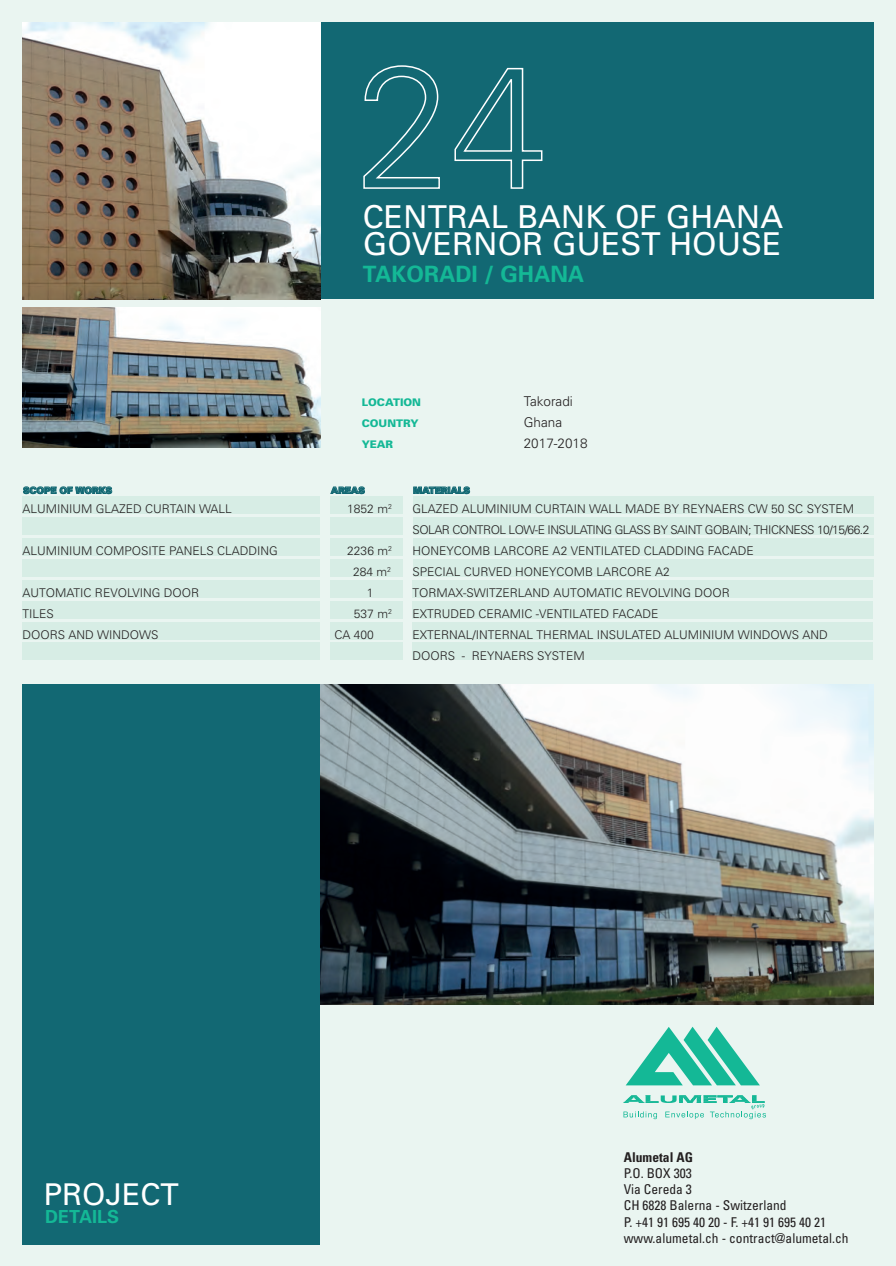
<style>
.page{position:relative;width:896px;height:1266px;background:#fff}
.page>*{position:absolute;margin:0;border:0;box-sizing:border-box;transform-origin:0 0}
.t1{font:31.5px/27px "Univers";color:#fff}
.t2{font:30px "Univers";color:#fff}
.t3{font:700 22.5px "Univers";color:#14b896}
.t4{font:700 18px "Univers";color:#14b896}
.t5{font:condensed 13.5px/16.2px "Univers";color:#231f20}
.t6{font:300 13.5px "Univers";color:#231f20}
.t7{font:700 condensed 13.5px "Univers";color:#231f20}
.t8{font:300 12px/21px "Univers";color:#231f20}
.t9{font:900 10.5px "Univers";color:#14b896}
.t10{font:900 9px "Univers";color:#126873}
</style>
<div class="page">
<div style="left:0;top:0;width:895px;height:1265px;background:#eaf5f1"></div>
<div style="left:23px;top:684px;width:297px;height:560px;background:#126873"></div>
<div style="left:320px;top:23px;width:553px;height:276px;background:#126873"></div>
<svg style="left:363px;top:65px;width:77px;height:124px"></svg>
<svg style="left:454px;top:67px;width:89px;height:122px"></svg>
<div style="left:23px;top:496px;width:297px;height:17px;background:#d7ede5"></div>
<div style="left:330px;top:496px;width:73px;height:17px;background:#d7ede5"></div>
<div style="left:412px;top:496px;width:461px;height:17px;background:#d7ede5"></div>
<div style="left:23px;top:538px;width:297px;height:17px;background:#d7ede5"></div>
<div style="left:330px;top:538px;width:73px;height:17px;background:#d7ede5"></div>
<div style="left:412px;top:538px;width:461px;height:17px;background:#d7ede5"></div>
<div style="left:23px;top:559px;width:297px;height:17px;background:#d7ede5"></div>
<div style="left:330px;top:559px;width:73px;height:17px;background:#d7ede5"></div>
<div style="left:412px;top:559px;width:461px;height:17px;background:#d7ede5"></div>
<div style="left:23px;top:517px;width:297px;height:17px;background:#d7ede5"></div>
<div style="left:330px;top:517px;width:73px;height:17px;background:#d7ede5"></div>
<div style="left:412px;top:517px;width:461px;height:17px;background:#d7ede5"></div>
<div style="left:22px;top:580px;width:298px;height:17px;background:#d7ede5"></div>
<div style="left:330px;top:580px;width:72px;height:17px;background:#d7ede5"></div>
<div style="left:412px;top:580px;width:461px;height:17px;background:#d7ede5"></div>
<div style="left:22px;top:622px;width:298px;height:17px;background:#d7ede5"></div>
<div style="left:330px;top:622px;width:72px;height:17px;background:#d7ede5"></div>
<div style="left:412px;top:622px;width:461px;height:17px;background:#d7ede5"></div>
<div style="left:22px;top:601px;width:298px;height:17px;background:#d7ede5"></div>
<div style="left:330px;top:601px;width:72px;height:17px;background:#d7ede5"></div>
<div style="left:412px;top:601px;width:461px;height:17px;background:#d7ede5"></div>
<div style="left:22px;top:643px;width:298px;height:17px;background:#d7ede5"></div>
<div style="left:330px;top:643px;width:72px;height:17px;background:#d7ede5"></div>
<div style="left:412px;top:643px;width:461px;height:17px;background:#d7ede5"></div>
<svg style="left:23px;top:486px;width:89px;height:8px"></svg>
<svg style="left:330px;top:486px;width:35px;height:8px"></svg>
<svg style="left:413px;top:486px;width:57px;height:8px"></svg>
<img style="left:22px;top:23px;width:298px;height:276px">
<img style="left:22px;top:307px;width:298px;height:141px">
<svg style="left:626px;top:1026px;width:133px;height:59px"></svg>
<svg style="left:623px;top:1095px;width:143px;height:24px"></svg>
<img style="left:320px;top:684px;width:553px;height:320px">
<h1 class="t1" style="left:363px;top:203px;width:422px">CENTRAL BANK OF GHANA<br>GOVERNOR GUEST HOUSE</h1>
<h3 class="t3" style="left:363px;top:261px;width:223px">TAKORADI / GHANA</h3>
<p class="t9" style="left:361px;top:395px;width:61px">LOCATION</p>
<p class="t6" style="left:523px;top:393px;width:51px">Takoradi</p>
<p class="t9" style="left:361px;top:416px;width:58px">COUNTRY</p>
<p class="t6" style="left:523px;top:414px;width:40px">Ghana</p>
<p class="t9" style="left:361px;top:437px;width:33px">YEAR</p>
<p class="t6" style="left:523px;top:435px;width:65px">2017-2018</p>
<p class="t10" style="left:23px;top:484px;width:90px">SCOPE OF WORKS</p>
<p class="t10" style="left:331px;top:484px;width:35px">AREAS</p>
<p class="t10" style="left:413px;top:484px;width:58px">MATERIALS</p>
<p class="t8" style="left:23px;top:498px;width:211px">ALUMINIUM GLAZED CURTAIN WALL</p>
<p class="t8" style="left:23px;top:540px;width:257px">ALUMINIUM COMPOSITE PANELS CLADDING</p>
<p class="t8" style="left:23px;top:582px;width:178px">AUTOMATIC REVOLVING DOOR<br>TILES<br>DOORS AND WINDOWS</p>
<p class="t8" style="left:347px;top:498px;width:46px">1852 m<sup>2</sup></p>
<p class="t8" style="left:347px;top:540px;width:46px">2236 m<sup>2</sup></p>
<p class="t8" style="left:353px;top:561px;width:39px">284 m<sup>2</sup></p>
<p class="t8" style="left:367px;top:582px;width:8px">1</p>
<p class="t8" style="left:354px;top:603px;width:39px">537 m<sup>2</sup></p>
<p class="t8" style="left:334px;top:624px;width:41px">CA 400</p>
<p class="t8" style="left:412px;top:498px;width:458px">GLAZED ALUMINIUM CURTAIN WALL MADE BY REYNAERS CW 50 SC SYSTEM SOLAR CONTROL LOW-E INSULATING GLASS BY SAINT GOBAIN; THICKNESS 10/15/66.2<br>HONEYCOMB LARCORE A2 VENTILATED CLADDING FACADE<br>SPECIAL CURVED HONEYCOMB LARCORE A2<br>TORMAX-SWITZERLAND AUTOMATIC REVOLVING DOOR<br>EXTRUDED CERAMIC -VENTILATED FACADE<br>EXTERNAL/INTERNAL THERMAL INSULATED ALUMINIUM WINDOWS AND DOORS - REYNAERS SYSTEM</p>
<h2 class="t2" style="left:44px;top:1176px;width:137px">PROJECT</h2>
<h3 class="t4" style="left:45px;top:1205px;width:76px">DETAILS</h3>
<p class="t7" style="left:623px;top:1148px;width:70px">Alumetal AG</p>
<p class="t5" style="left:623px;top:1164px;width:226px">P.O. BOX 303<br>Via Cereda 3<br>CH 6828 Balerna - Switzerland<br>P. +41 91 695 40 20 - F. +41 91 695 40 21 www.alumetal.ch - contract@alumetal.ch</p>
</div>
